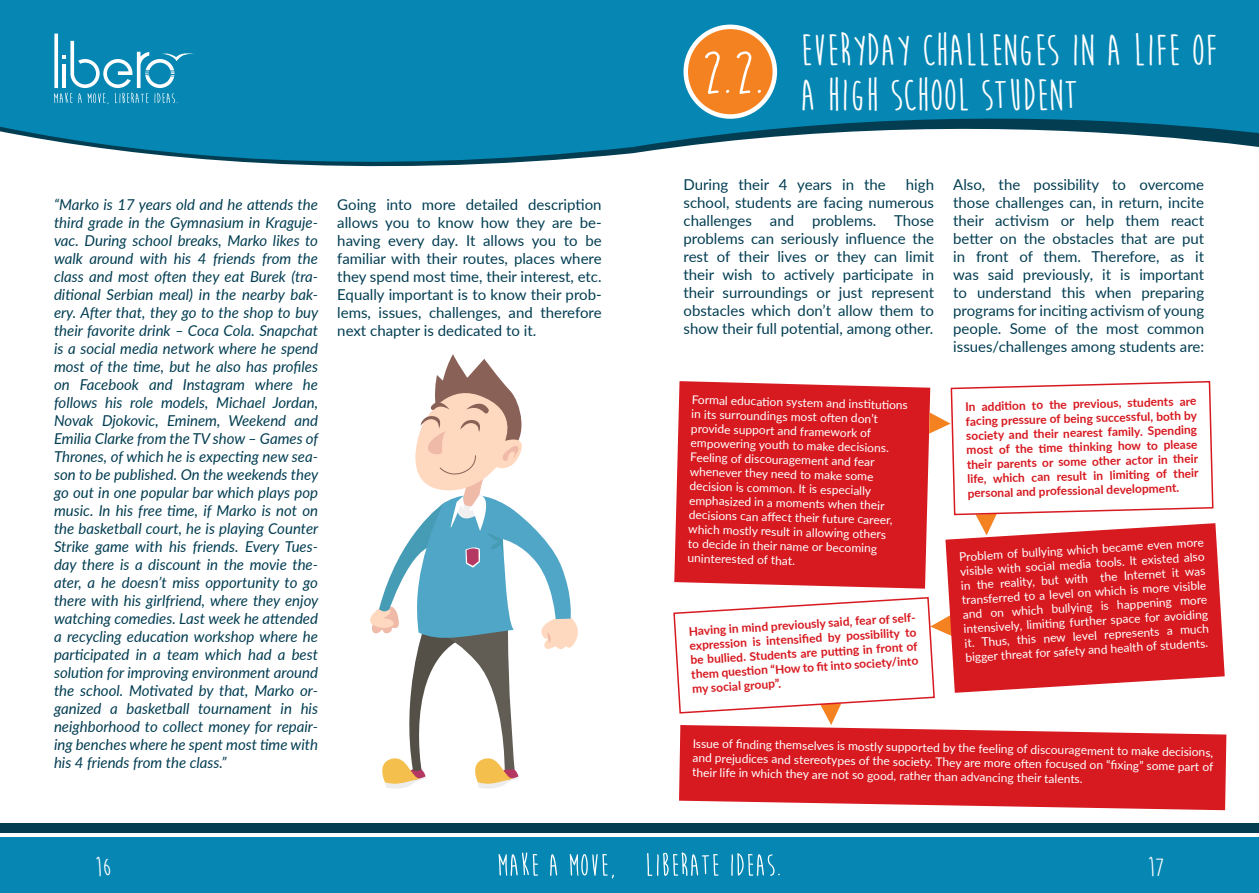
<style>
.page{position:relative;width:1259px;height:893px;background:#fff}
.page>*{position:absolute;margin:0;border:0;box-sizing:border-box;transform-origin:0 0}
.t1{font:700 60.75px "Moon Flower";color:#fff}
.t2{font:700 45px/45px "Moon Flower";color:#fff}
.t3{font:700 27px "Moon Flower";color:#fff}
.t4{font:italic 15px/18px "Lato";color:#023d52;text-align:justify}
.t5{font:15px/18px "Lato";color:#023d52;text-align:justify}
.t6{font:12px/14.4px "Lato";color:#fff;text-align:justify}
.t7{font:700 12px/14.4px "Lato";color:#d71920;text-align:justify}
</style>
<div class="page">
<div style="left:0;top:838px;width:1259px;height:55px;background:#0586b3"></div>
<svg style="left:498px;top:852px;width:40px;height:24px"></svg>
<svg style="left:550px;top:854px;width:7px;height:22px"></svg>
<svg style="left:570px;top:854px;width:44px;height:24px"></svg>
<svg style="left:647px;top:852px;width:71px;height:24px"></svg>
<svg style="left:731px;top:853px;width:48px;height:23px"></svg>
<div style="left:0;top:824px;width:1259px;height:9px;background:#023d52"></div>
<svg style="left:0;top:0;width:1259px;height:167px;fill:#0586b3"></svg>
<div style="left:686px;top:27px;width:89px;height:90px;background:#f58220;border-radius:50%"></div>
<div style="left:683px;top:25px;width:94px;height:94px;border:4px solid #fff;border-radius:50%"></div>
<div style="left:674px;top:381px;width:255px;height:208px;background:#d71920"></div>
<svg style="left:945px;top:523px;width:279px;height:170px;fill:#d71920"></svg>
<svg style="left:673px;top:596px;width:279px;height:129px"></svg>
<svg style="left:679px;top:725px;width:547px;height:85px;fill:#d71920"></svg>
<svg style="left:929px;top:381px;width:285px;height:154px"></svg>
<svg style="left:370px;top:354px;width:208px;height:435px"></svg>
<svg style="left:54px;top:34px;width:141px;height:70px"></svg>
<p class="t4" style="left:54px;top:195px;width:266px">“Marko is 17 years old and he attends the third grade in the Gymnasium in Kraguje&shy;vac. During school breaks, Marko likes to walk around with his 4 friends from the class and most often they eat Burek (tra&shy;ditional Serbian meal) in the nearby bak&shy;ery. After that, they go to the shop to buy their favorite drink – Coca Cola. Snapchat is a social media network where he spend most of the time, but he also has profiles on Facebook and Instagram where he follows his role models, Michael Jordan, Novak Djokovic, Eminem, Weekend and Emilia Clarke from the TV show – Games of Thrones, of which he is expecting new sea&shy;son to be published. On the weekends they go out in one popular bar which plays pop music. In his free time, if Marko is not on the basketball court, he is playing Counter Strike game with his friends. Every Tues&shy;day there is a discount in the movie the&shy;ater, a he doesn’t miss opportunity to go there with his girlfriend, where they enjoy watching comedies. Last week he attended a recycling education workshop where he participated in a team which had a best solution for improving environment around the school. Motivated by that, Marko or&shy;ganized a basketball tournament in his neighborhood to collect money for repair&shy;ing benches where he spent most time with his 4 friends from the class.”</p>
<p class="t5" style="left:337px;top:195px;width:266px">Going into more detailed description allows you to know how they are be&shy;having every day. It allows you to be familiar with their routes, places where they spend most time, their interest, etc.<br>Equally important is to know their prob&shy;lems, issues, challenges, and therefore next chapter is dedicated to it.</p>
<h1 class="t1" style="left:701px;top:42px;width:65px">2.2.</h1>
<h2 class="t2" style="left:799px;top:28px;width:419px">EVERYDAY CHALLENGES IN A LIFE OF<br>A HIGH SCHOOL STUDENT</h2>
<p class="t5" style="left:683px;top:175px;width:252px;text-indent:222px">high school, students are facing numerous challenges and problems. Those problems can seriously influence the rest of their lives or they can limit their wish to actively participate in their surroundings or just represent obstacles which don’t allow them to show their full potential, among other.</p>
<p class="t5" style="left:953px;top:175px;width:252px">Also, the possibility to overcome those challenges can, in return, incite their activism or help them react better on the obstacles that are put in front of them. Therefore, as it was said previously, it is important to understand this when preparing programs for inciting activism of young people. Some of the most common issues/challenges among students are:</p>
<p class="t5" style="left:683px;top:175px;width:204px">During their 4 years in the</p>
<p class="t6" style="left:690px;top:393px;width:219px;text-align:left;rotate:1deg">Formal educati on system and insti tuti ons in its surroundings most oft en don’t provide support and framework of empowering youth to make decisions.<br>Feeling of discouragement and fear whenever they need to make some decision is common. It is especially emphasized in a moments when their decisions can aff ect their future career, which mostly result in allowing others<br>to decide in their name or becoming uninterested of that.</p>
<p class="t7" style="left:965px;top:398px;width:233px;rotate:-1deg">In additi on to the previous, students are facing pressure of being successful, both by society and their nearest family. Spending most of the ti me thinking how to please their parents or some other actor in their life, which can result in limiti ng of their personal and professional development.</p>
<p class="t6" style="left:958px;top:550px;width:247px;rotate:-4deg">Problem of bullying which became even more visible with social media tools. It existed also in the reality, but with the Internet it was transferred to a level on which is more visible and on which bullying is happening more intensively, limiti ng further space for avoiding it. Thus, this new level represents a much bigger threat for safety and health of students.</p>
<p class="t7" style="left:688px;top:625px;width:237px;text-align:left;rotate:-4deg">Having in mind previously said, fear of self&shy;expression is intensifi ed by possibility to be bullied. Students are putti ng in front of them questi on “How to fi t into society/into my social group”.</p>
<p class="t6" style="left:693px;top:736px;width:522px;rotate:1deg">Issue of fi nding themselves is mostly supported by the feeling of discouragement to make decisions, and prejudices and stereotypes of the society. They are more oft en focused on “fi xing” some part of their life in which they are not so good, rather than advancing their talents.</p>
<h3 class="t3" style="left:95px;top:853px;width:18px">16</h3>
<h3 class="t3" style="left:1147px;top:853px;width:18px">17</h3>
</div>
